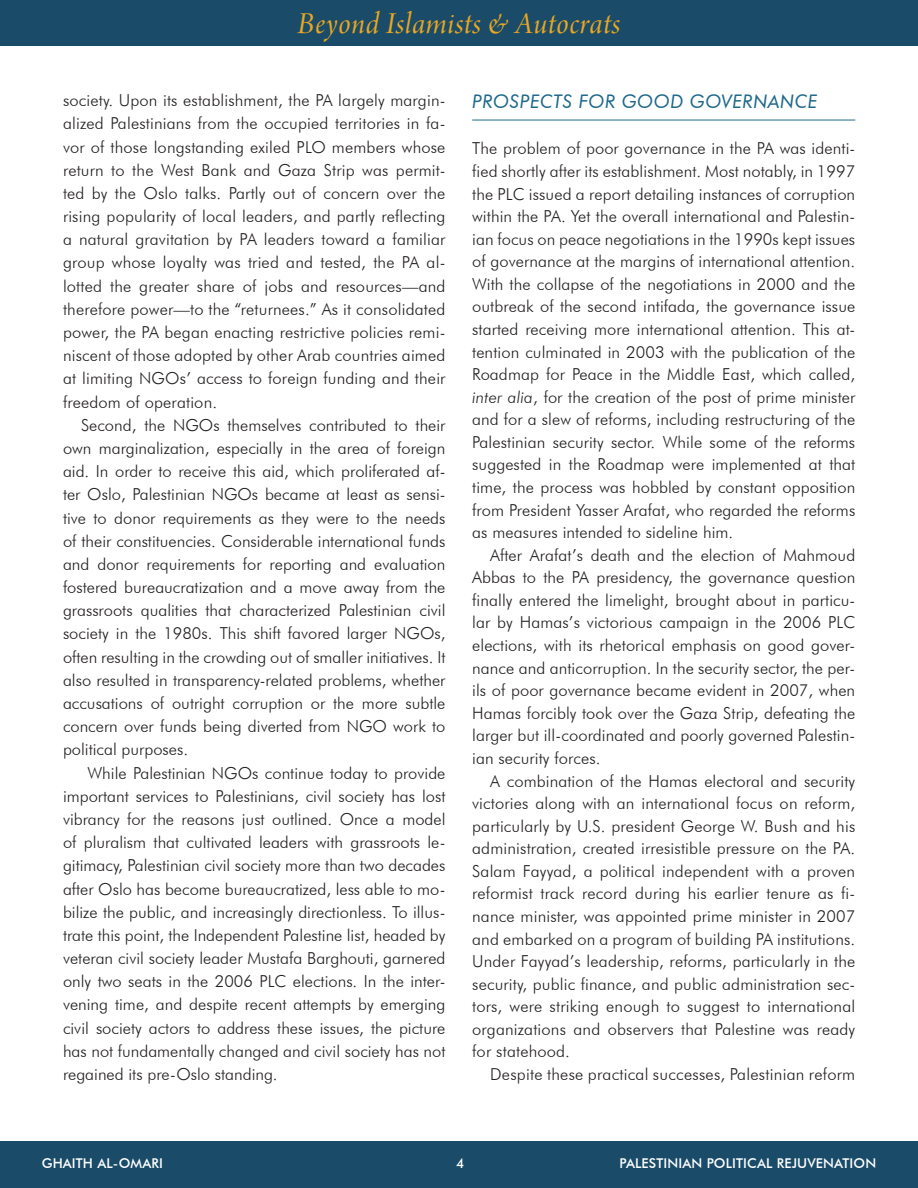
<style>
.page{position:relative;width:918px;height:1188px;background:#fff}
.page>*{position:absolute;margin:0;border:0;box-sizing:border-box;transform-origin:0 0}
.t1{font:32.25px "Arno Pro Italic Display";letter-spacing:.02em;color:#eba720}
.Level_1_New{font:italic 18.75px "Futura BT";letter-spacing:.025em;color:#1e698b}
.SRF_BodySS{font:300 16.5px/23.2px "Futura BT";letter-spacing:.005em;color:#231f20;text-align:justify}
.SRF_BodySS_no_indent{font:300 16.5px/22.6px "Futura BT";letter-spacing:.005em;color:#231f20;text-align:justify}
.t2{font:500 13.5px "Futura BT";letter-spacing:.01em;color:#fff}
.s1{font-style:italic}
</style>
<div class="page">
<div style="left:0;top:1141px;width:918px;height:47px;background:#1a4c69"></div>
<hr style="left:472px;top:120px;width:383px;height:1px;background:#1e698b">
<div style="left:0;top:0;width:918px;height:46px;background:#1a4c69"></div>
<p class="t1" style="left:298px;top:6px;width:324px">Beyond Islamists &amp; Autocrats</p>
<p class="SRF_BodySS" style="left:63px;top:89px;width:384px">society. Upon its establishment, the PA largely margin&shy;alized Palestinians from the occupied territories in fa&shy;vor of those longstanding exiled PLO members whose return to the West Bank and Gaza Strip was permit&shy;ted by the Oslo talks. Partly out of concern over the rising popularity of local leaders, and partly reflecting a natural gravitation by PA leaders toward a familiar group whose loyalty was tried and tested, the PA al&shy;lotted the greater share of jobs and resources—and therefore power—to the “returnees.” As it consolidated power, the PA began enacting restrictive policies remi&shy;niscent of those adopted by other Arab countries aimed at limiting NGOs’ access to foreign funding and their freedom of operation.</p>
<p class="SRF_BodySS" style="left:63px;top:413px;width:384px;text-indent:18px">Second, the NGOs themselves contributed to their own marginalization, especially in the area of foreign aid. In order to receive this aid, which proliferated af&shy;ter Oslo, Palestinian NGOs became at least as sensi&shy;tive to donor requirements as they were to the needs of their constituencies. Considerable international funds and donor requirements for reporting and evaluation fostered bureaucratization and a move away from the grassroots qualities that characterized Palestinian civil society in the 1980s. This shift favored larger NGOs, often resulting in the crowding out of smaller initiatives. It also resulted in transparency-related problems, whether accusations of outright corruption or the more subtle concern over funds being diverted from NGO work to political purposes.</p>
<p class="SRF_BodySS" style="left:63px;top:761px;width:384px;text-indent:24px">While Palestinian NGOs continue today to provide important services to Palestinians, civil society has lost vibrancy for the reasons just outlined. Once a model of pluralism that cultivated leaders with grassroots le&shy;gitimacy, Palestinian civil society more than two decades after Oslo has become bureaucratized, less able to mo&shy;bilize the public, and increasingly directionless. To illus&shy;trate this point, the Independent Palestine list, headed by veteran civil society leader Mustafa Barghouti, garnered only two seats in the 2006 PLC elections. In the inter&shy;vening time, and despite recent attempts by emerging civil society actors to address these issues, the picture has not fundamentally changed and civil society has not regained its pre-Oslo standing.</p>
<p class="Level_1_New" style="left:472px;top:90px;width:347px">PROSPECTS FOR GOOD GOVERNANCE</p>
<p class="SRF_BodySS_no_indent" style="left:472px;top:137px;width:385px">The problem of poor governance in the PA was identi&shy;fied shortly after its establishment. Most notably, in 1997 the PLC issued a report detailing instances of corruption within the PA. Yet the overall international and Palestin&shy;ian focus on peace negotiations in the 1990s kept issues of governance at the margins of international attention.<br>With the collapse of the negotiations in 2000 and the outbreak of the second intifada, the governance issue started receiving more international attention. This at&shy;tention culminated in 2003 with the publication of the Roadmap for Peace in the Middle East, which called, <span class="s1">inter alia</span>, for the creation of the post of prime minister and for a slew of reforms, including restructuring of the Palestinian security sector. While some of the reforms suggested in the Roadmap were implemented at that time, the process was hobbled by constant opposition from President Yasser Arafat, who regarded the reforms as measures intended to sideline him.</p>
<p class="SRF_BodySS" style="left:472px;top:543px;width:385px;line-height:22.6px;text-indent:18px">After Arafat’s death and the election of Mahmoud Abbas to the PA presidency, the governance question finally entered the limelight, brought about in particu&shy;lar by Hamas’s victorious campaign in the 2006 PLC elections, with its rhetorical emphasis on good gover&shy;nance and anticorruption. In the security sector, the per&shy;ils of poor governance became evident in 2007, when Hamas forcibly took over the Gaza Strip, defeating the larger but ill-coordinated and poorly governed Palestin&shy;ian security forces.</p>
<p class="SRF_BodySS" style="left:472px;top:769px;width:385px;line-height:22.6px;text-indent:18px">A combination of the Hamas electoral and security victories along with an international focus on reform, particularly by U.S. president George W. Bush and his administration, created irresistible pressure on the PA.<br>Salam Fayyad, a political independent with a proven reformist track record during his earlier tenure as fi&shy;nance minister, was appointed prime minister in 2007 and embarked on a program of building PA institutions.<br>Under Fayyad’s leadership, reforms, particularly in the security, public finance, and public administration sec&shy;tors, were striking enough to suggest to international organizations and observers that Palestine was ready for statehood.</p>
<p class="SRF_BodySS" style="left:490px;top:1062px;width:367px">Despite these practical successes, Palestinian reform</p>
<p class="t2" style="left:42px;top:1155px;width:123px">GHAITH AL-OMARI</p>
<p class="t2" style="left:456px;top:1155px;width:10px">4</p>
<p class="t2" style="left:619px;top:1155px;width:258px">PALESTINIAN POLITICAL REJUVENATION</p>
</div>
